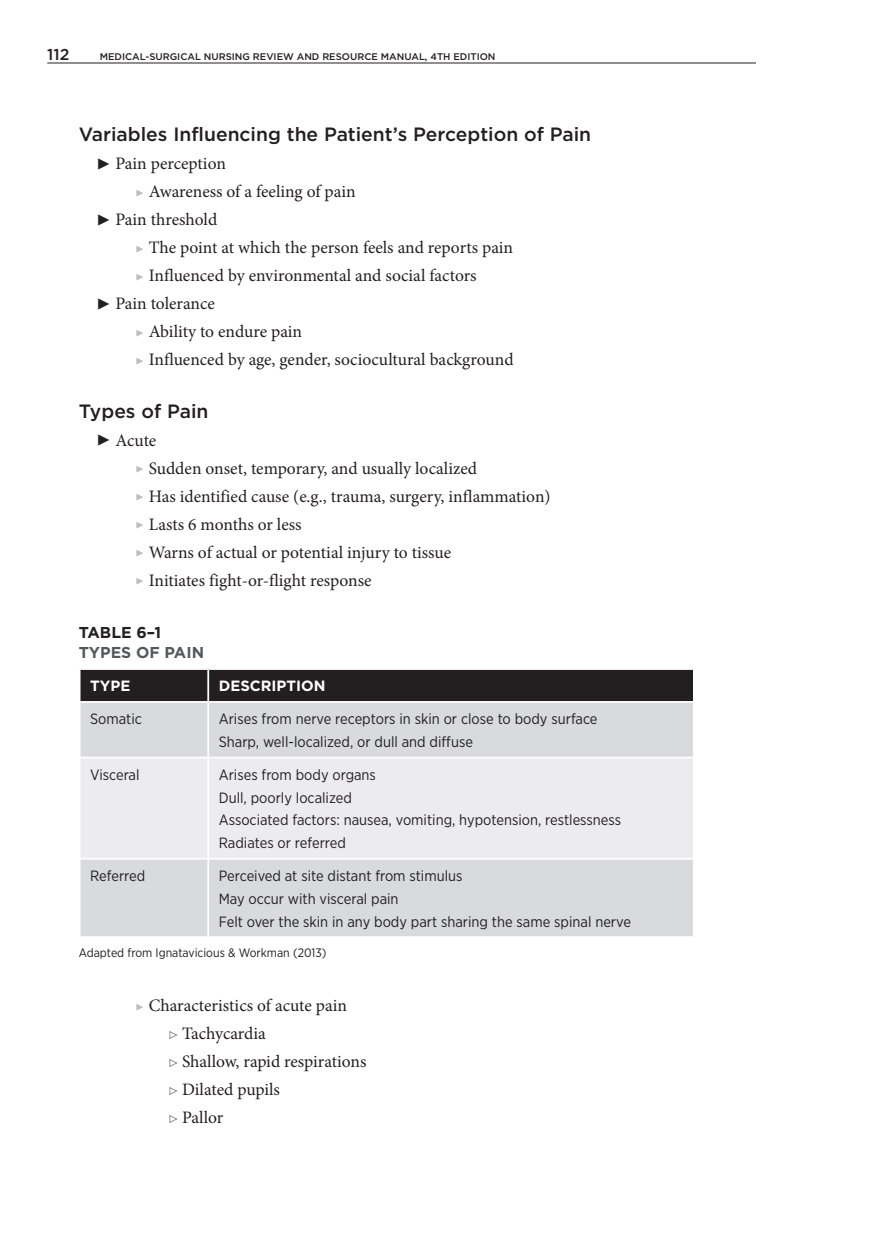
<style>
.page{position:relative;width:882px;height:1260px;background:#fff}
.page>*{position:absolute;margin:0;border:0;box-sizing:border-box;transform-origin:0 0}
.Head_B{font:500 19.25px "Gotham";color:#231f20}
.t1{font:17.5px "Minion Pro";color:#231f20}
.FT{font:700 15.75px "Gotham";color:#57585a}
.FN{font:700 15.75px "Gotham";color:#231f20}
.t2{font:500 15.75px "Gotham";color:#231f20}
.TB{font:14.88px "Gotham Narrow";color:#231f20}
.TH{font:700 14.88px "Gotham";color:#fff}
.FTN{font:12.25px "Gotham Narrow";color:#231f20}
.t3{font:500 9.62px "Gotham";color:#231f20}
.t4{font:7px "Universal Newswith Comm Pi";color:#bcbdc0}
.s1{font-family:"Universal Newswith Comm Pi";font-size:11.38px}
</style>
<div class="page">
<hr style="left:47px;top:63px;width:709px;height:1px;background:#231f20">
<div style="left:80px;top:670px;width:613px;height:31px;background:#231f20"></div>
<div style="left:80px;top:703px;width:613px;height:233px;background:#d9dadc"></div>
<div style="left:80px;top:758px;width:613px;height:100px;background:#ececee"></div>
<hr style="left:207px;top:670px;width:2px;height:31px;background:#fff">
<hr style="left:207px;top:703px;width:2px;height:54px;background:#fff">
<hr style="left:79px;top:757px;width:129px;height:1px;background:#fff">
<hr style="left:208px;top:757px;width:487px;height:1px;background:#fff">
<hr style="left:207px;top:758px;width:2px;height:100px;background:#fff">
<hr style="left:79px;top:858px;width:129px;height:2px;background:#fff">
<hr style="left:208px;top:858px;width:487px;height:2px;background:#fff">
<hr style="left:207px;top:860px;width:2px;height:76px;background:#fff">
<svg style="left:169px;top:1031px;width:9px;height:8px"></svg>
<svg style="left:169px;top:1059px;width:9px;height:8px"></svg>
<svg style="left:169px;top:1087px;width:9px;height:8px"></svg>
<svg style="left:169px;top:1115px;width:9px;height:8px"></svg>
<p class="t2" style="left:47px;top:44px;width:24px">112</p>
<p class="t3" style="left:100px;top:50px;width:397px">MEDICAL-SURGICAL NURSING REVIEW AND RESOURCE MANUAL, 4TH EDITION</p>
<p class="Head_B" style="left:79px;top:122px;width:514px">Variables Influencing the Patient’s Perception of Pain</p>
<p class="t1" style="left:98px;top:152px;width:129px"><span class="s1">0</span> Pain perception</p>
<p class="t4" style="left:136px;top:189px;width:8px">0</p>
<p class="t1" style="left:149px;top:180px;width:208px">Awareness of a feeling of pain</p>
<p class="t1" style="left:98px;top:208px;width:121px"><span class="s1">0</span> Pain threshold</p>
<p class="t4" style="left:136px;top:245px;width:8px">0</p>
<p class="t1" style="left:149px;top:236px;width:366px">The point at which the person feels and reports pain</p>
<p class="t4" style="left:136px;top:273px;width:8px">0</p>
<p class="t1" style="left:149px;top:264px;width:329px">Influenced by environmental and social factors</p>
<p class="t1" style="left:98px;top:292px;width:118px"><span class="s1">0</span> Pain tolerance</p>
<p class="t4" style="left:136px;top:329px;width:8px">0</p>
<p class="t1" style="left:149px;top:320px;width:155px">Ability to endure pain</p>
<p class="t4" style="left:136px;top:357px;width:8px">0</p>
<p class="t1" style="left:149px;top:348px;width:366px">Influenced by age, gender, sociocultural background</p>
<p class="Head_B" style="left:79px;top:398px;width:131px">Types of Pain</p>
<p class="t1" style="left:98px;top:429px;width:60px"><span class="s1">0</span> Acute</p>
<p class="t4" style="left:136px;top:466px;width:8px">0</p>
<p class="t1" style="left:149px;top:457px;width:330px">Sudden onset, temporary, and usually localized</p>
<p class="t4" style="left:136px;top:494px;width:8px">0</p>
<p class="t1" style="left:149px;top:485px;width:403px">Has identified cause (e.g., trauma, surgery, inflammation)</p>
<p class="t4" style="left:136px;top:522px;width:8px">0</p>
<p class="t1" style="left:149px;top:513px;width:154px">Lasts 6 months or less</p>
<p class="t4" style="left:136px;top:550px;width:8px">0</p>
<p class="t1" style="left:149px;top:541px;width:304px">Warns of actual or potential injury to tissue</p>
<p class="t4" style="left:136px;top:578px;width:8px">0</p>
<p class="t1" style="left:149px;top:569px;width:224px">Initiates fight-or-flight response</p>
<p class="FN" style="left:79px;top:622px;width:84px">TABLE 6–1</p>
<p class="FT" style="left:79px;top:642px;width:127px">TYPES OF PAIN</p>
<p class="TH" style="left:90px;top:676px;width:42px">TYPE</p>
<p class="TH" style="left:219px;top:676px;width:108px">DESCRIPTION</p>
<p class="TB" style="left:90px;top:710px;width:53px">Somatic</p>
<p class="TB" style="left:219px;top:710px;width:380px">Arises from nerve receptors in skin or close to body surface</p>
<p class="TB" style="left:219px;top:733px;width:256px">Sharp, well-localized, or dull and diffuse</p>
<p class="TB" style="left:90px;top:766px;width:51px">Visceral</p>
<p class="TB" style="left:219px;top:766px;width:159px">Arises from body organs</p>
<p class="TB" style="left:219px;top:788px;width:135px">Dull, poorly localized</p>
<p class="TB" style="left:219px;top:811px;width:404px">Associated factors: nausea, vomiting, hypotension, restlessness</p>
<p class="TB" style="left:219px;top:834px;width:129px">Radiates or referred</p>
<p class="TB" style="left:90px;top:867px;width:57px">Referred</p>
<p class="TB" style="left:219px;top:867px;width:245px">Perceived at site distant from stimulus</p>
<p class="TB" style="left:219px;top:889px;width:181px">May occur with visceral pain</p>
<p class="TB" style="left:219px;top:912px;width:414px">Felt over the skin in any body part sharing the same spinal nerve</p>
<p class="FTN" style="left:79px;top:945px;width:249px">Adapted from Ignatavicious &amp; Workman (2013)</p>
<p class="t4" style="left:136px;top:1004px;width:8px">0</p>
<p class="t1" style="left:149px;top:994px;width:200px">Characteristics of acute pain</p>
<p class="t1" style="left:182px;top:1022px;width:85px">Tachycardia</p>
<p class="t1" style="left:182px;top:1050px;width:186px">Shallow, rapid respirations</p>
<p class="t1" style="left:182px;top:1078px;width:100px">Dilated pupils</p>
<p class="t1" style="left:182px;top:1106px;width:43px">Pallor</p>
</div>
